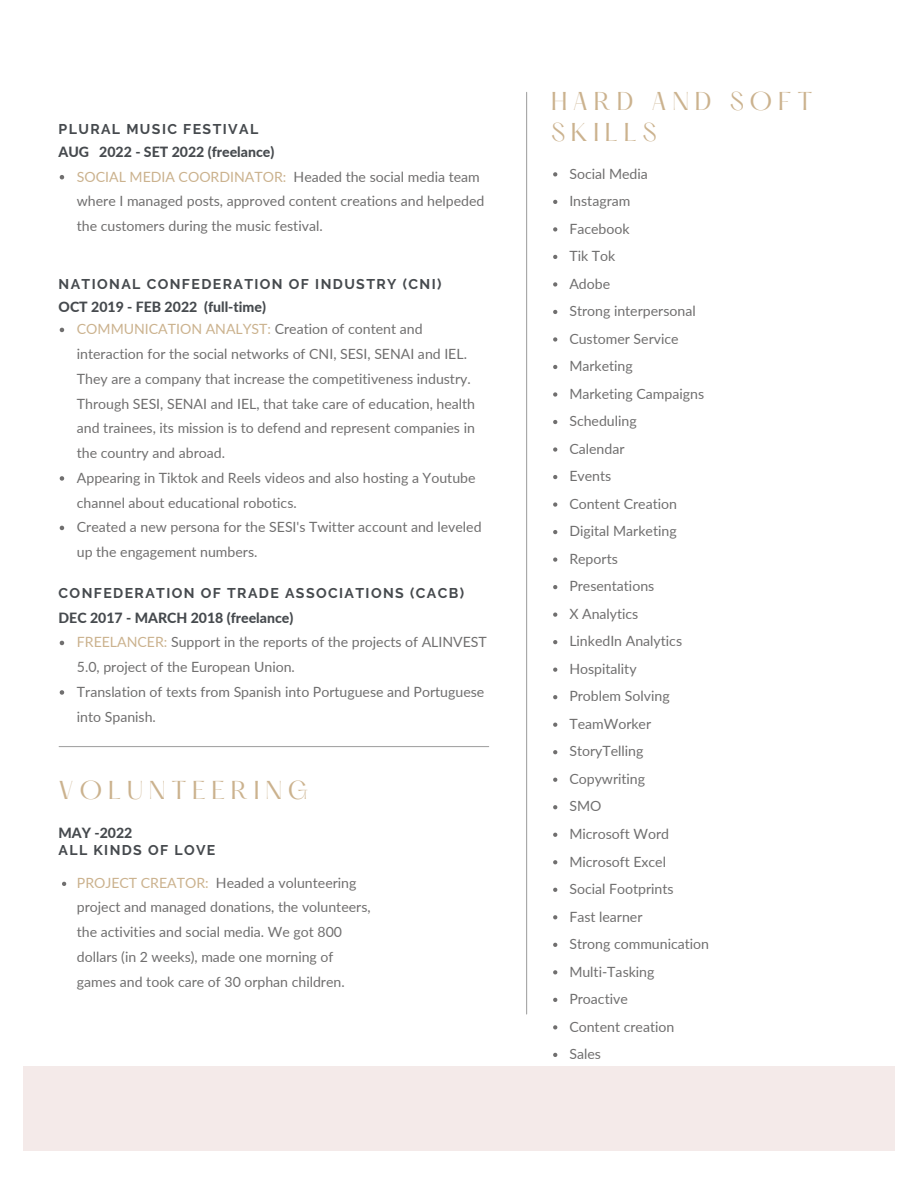
<style>
.page{position:relative;width:918px;height:1188px;background:#fff}
.page>*{position:absolute;margin:0;border:0;box-sizing:border-box;transform-origin:0 0}
.t1{font:22.65px "Hatton";letter-spacing:.255em;color:#cbb28e}
.t2{font:22.5px/31.5px "Hatton";letter-spacing:.255em;color:#cbb28e}
.t3{font:14.1px/24.8px "Lato";color:#706f6f}
.t4{font:700 14.1px "Raleway";letter-spacing:.1em;color:#464a4e}
.t5{font:800 14.1px "Lato";color:#464a4e}
.s1{color:#cbb28e}
</style>
<div class="page">
<svg style="left:60px;top:641px;width:4px;height:4px"></svg>
<svg style="left:60px;top:690px;width:4px;height:5px"></svg>
<div style="left:23px;top:1067px;width:872px;height:84px;background:#f4eae9"></div>
<hr style="left:526px;top:92px;width:1px;height:922px;background:#a6a6a6">
<svg style="left:62px;top:882px;width:4px;height:4px"></svg>
<svg style="left:553px;top:172px;width:4px;height:4px"></svg>
<svg style="left:553px;top:200px;width:4px;height:4px"></svg>
<svg style="left:553px;top:227px;width:4px;height:5px"></svg>
<svg style="left:553px;top:255px;width:4px;height:4px"></svg>
<svg style="left:553px;top:282px;width:4px;height:5px"></svg>
<svg style="left:553px;top:310px;width:4px;height:4px"></svg>
<svg style="left:553px;top:337px;width:4px;height:5px"></svg>
<svg style="left:553px;top:365px;width:4px;height:4px"></svg>
<svg style="left:553px;top:392px;width:4px;height:5px"></svg>
<svg style="left:553px;top:420px;width:4px;height:4px"></svg>
<svg style="left:553px;top:447px;width:4px;height:5px"></svg>
<svg style="left:553px;top:475px;width:4px;height:4px"></svg>
<svg style="left:553px;top:502px;width:4px;height:5px"></svg>
<svg style="left:553px;top:530px;width:4px;height:4px"></svg>
<svg style="left:553px;top:557px;width:4px;height:5px"></svg>
<svg style="left:553px;top:585px;width:4px;height:4px"></svg>
<svg style="left:553px;top:613px;width:4px;height:4px"></svg>
<svg style="left:553px;top:640px;width:4px;height:4px"></svg>
<svg style="left:553px;top:668px;width:4px;height:4px"></svg>
<svg style="left:553px;top:695px;width:4px;height:4px"></svg>
<svg style="left:553px;top:723px;width:4px;height:4px"></svg>
<svg style="left:553px;top:750px;width:4px;height:4px"></svg>
<svg style="left:553px;top:778px;width:4px;height:4px"></svg>
<svg style="left:553px;top:805px;width:4px;height:4px"></svg>
<svg style="left:553px;top:833px;width:4px;height:4px"></svg>
<svg style="left:553px;top:860px;width:4px;height:4px"></svg>
<svg style="left:553px;top:888px;width:4px;height:4px"></svg>
<svg style="left:553px;top:915px;width:4px;height:4px"></svg>
<svg style="left:553px;top:943px;width:4px;height:4px"></svg>
<svg style="left:553px;top:970px;width:4px;height:4px"></svg>
<svg style="left:553px;top:998px;width:4px;height:4px"></svg>
<svg style="left:553px;top:1025px;width:4px;height:5px"></svg>
<svg style="left:553px;top:1053px;width:4px;height:4px"></svg>
<hr style="left:59px;top:746px;width:430px;height:1px;background:#a6a6a6">
<svg style="left:60px;top:328px;width:4px;height:4px"></svg>
<svg style="left:60px;top:476px;width:4px;height:5px"></svg>
<svg style="left:60px;top:526px;width:4px;height:4px"></svg>
<svg style="left:60px;top:175px;width:4px;height:4px"></svg>
<p class="t4" style="left:59px;top:121px;width:201px">PLURAL MUSIC FESTIVAL</p>
<p class="t3" style="left:77px;top:164px;width:409px"><span class="s1">SOCIAL MEDIA COORDINATOR:</span> Headed the social media team where I managed posts, approved content creations and helpeded the customers during the music festival.</p>
<p class="t5" style="left:59px;top:143px;width:217px">AUG 2022 - SET 2022 (freelance)</p>
<p class="t4" style="left:59px;top:275px;width:384px">NATIONAL CONFEDERATION OF INDUSTRY (CNI)</p>
<p class="t3" style="left:77px;top:317px;width:400px"><span class="s1">COMMUNICATION ANALYST:</span> Creation of content and interaction for the social networks of CNI, SESI, SENAI and IEL.<br>They are a company that increase the competitiveness industry.<br>Through SESI, SENAI and IEL, that take care of education, health and trainees, its mission is to defend and represent companies in the country and abroad.</p>
<p class="t3" style="left:77px;top:465px;width:400px">Appearing in Tiktok and Reels videos and also hosting a Youtube channel about educational robotics.</p>
<p class="t3" style="left:77px;top:515px;width:406px">Created a new persona for the SESI's Twitter account and leveled up the engagement numbers.</p>
<p class="t5" style="left:59px;top:298px;width:209px">OCT 2019 - FEB 2022 (full-time)</p>
<p class="t4" style="left:59px;top:585px;width:407px">CONFEDERATION OF TRADE ASSOCIATIONS (CACB)</p>
<h2 class="t3" style="left:77px;top:630px;width:412px"><span class="s1">FREELANCER:</span> Support in the reports of the projects of ALINVEST<br>5.0, project of the European Union.</h2>
<h3 class="t3" style="left:77px;top:679px;width:409px">Translation of texts from Spanish into Portuguese and Portuguese into Spanish.</h3>
<h2 class="t5" style="left:59px;top:609px;width:236px">DEC 2017 - MARCH 2018 (freelance)</h2>
<p class="t1" style="left:59px;top:780px;width:251px">VOLUNTEERING</p>
<p class="t5" style="left:59px;top:824px;width:75px">MAY -2022</p>
<p class="t3" style="left:77px;top:870px;width:295px"><span class="s1">PROJECT CREATOR:</span> Headed a volunteering project and managed donations, the volunteers, the activities and social media. We got 800 dollars (in 2 weeks), made one morning of games and took care of 30 orphan children.</p>
<p class="t4" style="left:59px;top:842px;width:158px">ALL KINDS OF LOVE</p>
<p class="t2" style="left:551px;top:88px;width:263px">HARD AND SOFT<br>SKILLS</p>
<p class="t3" style="left:569px;top:161px;width:80px">Social Media</p>
<p class="t3" style="left:569px;top:188px;width:63px">Instagram</p>
<h3 class="t3" style="left:569px;top:216px;width:62px">Facebook</h3>
<h1 class="t3" style="left:569px;top:243px;width:47px">Tik Tok</h1>
<h2 class="t3" style="left:569px;top:271px;width:42px">Adobe</h2>
<h2 class="t3" style="left:569px;top:298px;width:128px">Strong interpersonal</h2>
<p class="t3" style="left:569px;top:326px;width:111px">Customer Service</p>
<h1 class="t3" style="left:569px;top:353px;width:65px">Marketing</h1>
<p class="t3" style="left:569px;top:381px;width:136px">Marketing Campaigns</p>
<p class="t3" style="left:569px;top:408px;width:69px">Scheduling</p>
<p class="t3" style="left:569px;top:436px;width:57px">Calendar</p>
<p class="t3" style="left:569px;top:463px;width:43px">Events</p>
<p class="t3" style="left:569px;top:491px;width:109px">Content Creation</p>
<p class="t3" style="left:569px;top:518px;width:109px">Digital Marketing</p>
<p class="t3" style="left:569px;top:546px;width:50px">Reports</p>
<p class="t3" style="left:569px;top:574px;width:86px">Presentations</p>
<p class="t3" style="left:569px;top:601px;width:71px">X Analytics</p>
<p class="t3" style="left:569px;top:629px;width:114px">LinkedIn Analytics</p>
<p class="t3" style="left:569px;top:656px;width:69px">Hospitality</p>
<p class="t3" style="left:569px;top:684px;width:102px">Problem Solving</p>
<p class="t3" style="left:569px;top:711px;width:83px">TeamWorker</p>
<p class="t3" style="left:569px;top:739px;width:76px">StoryTelling</p>
<p class="t3" style="left:569px;top:766px;width:77px">Copywriting</p>
<p class="t3" style="left:569px;top:794px;width:34px">SMO</p>
<p class="t3" style="left:569px;top:821px;width:101px">Microsoft Word</p>
<p class="t3" style="left:569px;top:849px;width:98px">Microsoft Excel</p>
<p class="t3" style="left:569px;top:876px;width:106px">Social Footprints</p>
<p class="t3" style="left:569px;top:904px;width:75px">Fast learner</p>
<p class="t3" style="left:569px;top:931px;width:141px">Strong communication</p>
<p class="t3" style="left:569px;top:959px;width:87px">Multi-Tasking</p>
<p class="t3" style="left:569px;top:986px;width:60px">Proactive</p>
<p class="t3" style="left:569px;top:1014px;width:106px">Content creation</p>
<p class="t3" style="left:569px;top:1041px;width:33px">Sales</p>
</div>
